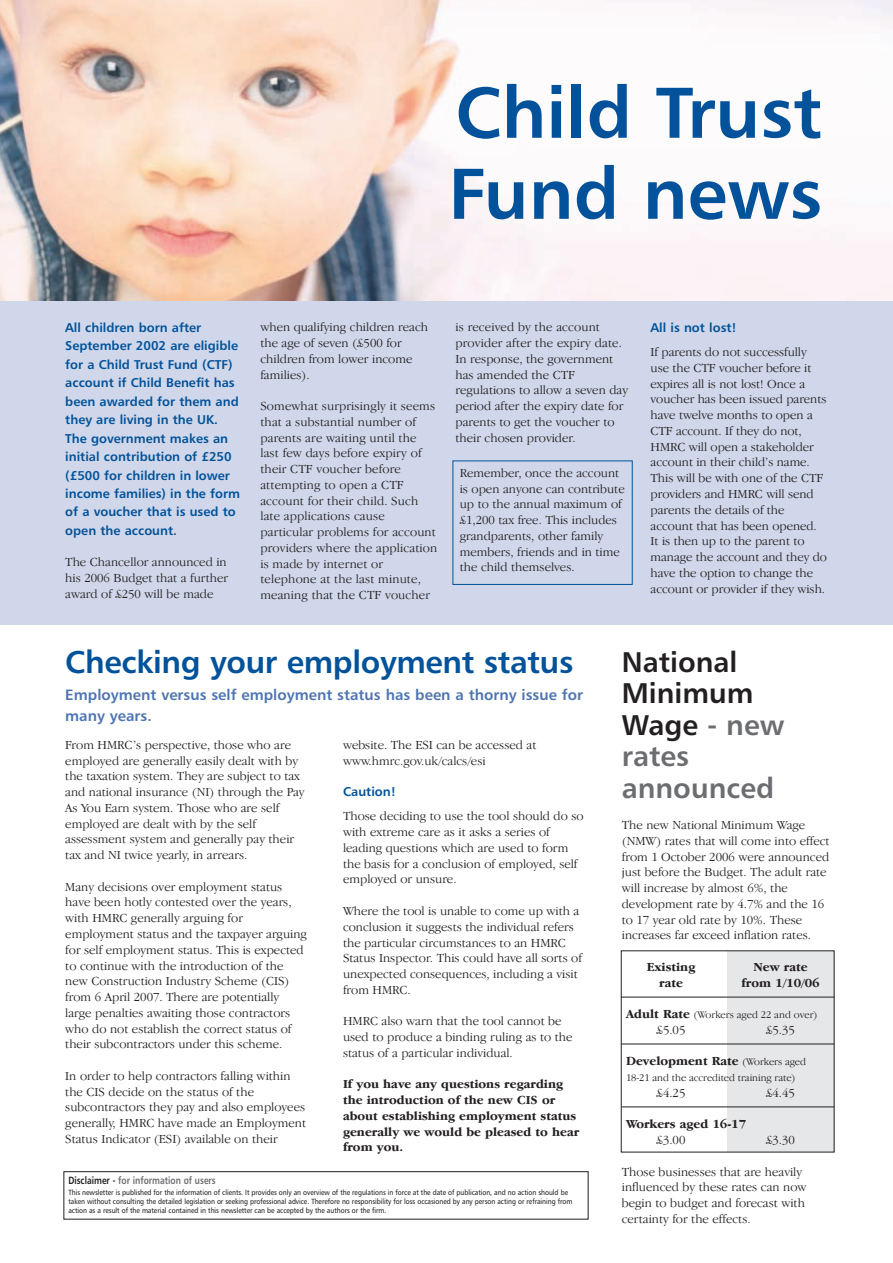
<style>
.page{position:relative;width:893px;height:1263px;background:#fff}
.page>*{position:absolute;margin:0;border:0;box-sizing:border-box;transform-origin:0 0}
.t1{font:72px/81px "Humanist 777 BT Bold B";color:#01529a}
.t2{font:31.5px "Humanist 777 BT Bold B";letter-spacing:-.01em;color:#01529a}
.t3{font:28.5px/31.5px "Humanist 777 BT Bold B";color:#231f20}
.t4{font:15px/21px "Humanist 777 BT Bold B";color:#4d74b2}
.t5{font:300 12.75px/15.8px "Garamond IT Cby BT";color:#231f20}
.t6{font:12.75px/18.5px "Humanist 777 BT Bold B";color:#01529a}
.t7{font:700 12.75px/15.8px "Garamond IT Cby BT";color:#231f20}
.t8{font:300 10.5px "Garamond IT Cby BT";letter-spacing:-.005em;color:#231f20}
.t9{font:10.5px "Humanist 777 BT Bold B";color:#6c6d70;scale:.8 1}
.t10{font:7.5px/9px "Humanist 777 BT Roman B";letter-spacing:-.005em;color:#231f20;scale:.9 1}
.s1{color:#231f20}
.s2{color:#6c6d70}
.s3{font-weight:700;font-size:12.75px}
.s4{font-weight:300;font-size:10.5px}
</style>
<div class="page">
<div style="left:0;top:298px;width:893px;height:327px;background:#d0d7ea"></div>
<img style="left:0;top:0;width:893px;height:300px">
<div style="left:64px;top:1171px;width:524px;height:48px;border:1px solid #231f20"></div>
<div style="left:727px;top:951px;width:107px;height:201px;background:#e6e7e9"></div>
<hr style="left:621px;top:997px;width:213px;height:1px;background:#231f20">
<hr style="left:621px;top:1043px;width:213px;height:1px;background:#231f20">
<hr style="left:621px;top:1106px;width:213px;height:1px;background:#231f20">
<div style="left:453px;top:461px;width:179px;height:124px;border:1px solid #01529a"></div>
<h1 class="t1" style="left:449px;top:78px;width:375px">Child Trust<br>Fund news</h1>
<p class="t6" style="left:65px;top:319px;width:176px">All children born after<br>September 2002 are eligible for a Child Trust Fund (CTF) account if Child Benefit has been awarded for them and they are living in the UK.<br>The government makes an initial contribution of £250 (£500 for children in lower income families) in the form of a voucher that is used to open the account.</p>
<p class="t5" style="left:65px;top:555px;width:164px;text-align:justify">The Chancellor announced in his 2006 Budget that a further award of £250 will be made</p>
<p class="t5" style="left:260px;top:320px;width:169px">when qualifying children reach the age of seven (£500 for children from lower income families).</p>
<p class="t5" style="left:260px;top:399px;width:178px">Somewhat surprisingly it seems that a substantial number of parents are waiting until the last few days before expiry of their CTF voucher before attempting to open a CTF account for their child. Such late applications cause particular problems for account providers where the application is made by internet or telephone at the last minute, meaning that the CTF voucher</p>
<p class="t5" style="left:455px;top:320px;width:174px">is received by the account provider after the expiry date.<br>In response, the government has amended the CTF regulations to allow a seven day period after the expiry date for parents to get the voucher to their chosen provider.</p>
<p class="t5" style="left:460px;top:466px;width:166px">Remember, once the account is open anyone can contribute up to the annual maximum of £1,200 tax free. This includes grandparents, other family members, friends and in time the child themselves.</p>
<p class="t6" style="left:651px;top:319px;width:88px">All is not lost!</p>
<p class="t5" style="left:651px;top:345px;width:178px">If parents do not successfully use the CTF voucher before it expires all is not lost! Once a voucher has been issued parents have twelve months to open a<br>CTF account. If they do not,<br>HMRC will open a stakeholder account in their child’s name.<br>This will be with one of the CTF providers and HMRC will send parents the details of the account that has been opened.<br>It is then up to the parent to manage the account and they do have the option to change the account or provider if they wish.</p>
<h2 class="t2" style="left:65px;top:650px;width:510px">Checking your employment status</h2>
<p class="t4" style="left:65px;top:686px;width:519px">Employment versus self employment status has been a thorny issue for many years.</p>
<p class="t5" style="left:65px;top:738px;width:241px">From HMRC’s perspective, those who are employed are generally easily dealt with by the taxation system. They are subject to tax and national insurance (NI) through the Pay As You Earn system. Those who are self employed are dealt with by the self assessment system and generally pay their tax and NI twice yearly, in arrears.</p>
<p class="t5" style="left:65px;top:880px;width:243px">Many decisions over employment status have been hotly contested over the years, with HMRC generally arguing for employment status and the taxpayer arguing for self employment status. This is expected to continue with the introduction of the new Construction Industry Scheme (CIS) from 6 April 2007. There are potentially large penalties awaiting those contractors who do not establish the correct status of their subcontractors under this scheme.</p>
<p class="t5" style="left:65px;top:1069px;width:242px">In order to help contractors falling within the CIS decide on the status of the subcontractors they pay and also employees generally, HMRC have made an Employment Status Indicator (ESI) available on their</p>
<p class="t5" style="left:343px;top:738px;width:195px">website. The ESI can be accessed at www.hmrc.gov.uk/calcs/esi</p>
<p class="t6" style="left:343px;top:783px;width:55px">Caution!</p>
<p class="t5" style="left:343px;top:810px;width:242px">Those deciding to use the tool should do so with extreme care as it asks a series of leading questions which are used to form the basis for a conclusion of employed, self employed or unsure.</p>
<p class="t5" style="left:343px;top:904px;width:241px">Where the tool is unable to come up with a conclusion it suggests the individual refers the particular circumstances to an HMRC Status Inspector. This could have all sorts of unexpected consequences, including a visit from HMRC.</p>
<p class="t5" style="left:343px;top:1014px;width:231px">HMRC also warn that the tool cannot be used to produce a binding ruling as to the status of a particular individual.</p>
<p class="t7" style="left:343px;top:1078px;width:238px">If you have any questions regarding the introduction of the new CIS or about establishing employment status generally we would be pleased to hear from you.</p>
<p class="t9" style="left:68px;top:1176px;width:186px"><span class="s1">Disclaimer -</span> for information of users</p>
<p class="t10" style="left:68px;top:1188px;width:561px">This newsletter is published for the information of clients. It provides only an overview of the regulations in force at the date of publication, and no action should be taken without consulting the detailed legislation or seeking professional advice. Therefore no responsibility for loss occasioned by any person acting or refraining from action as a result of the material contained in this newsletter can be accepted by the authors or the firm.</p>
<h3 class="t3" style="left:622px;top:648px;width:164px">National<br>Minimum<br>Wage <span class="s2">- new rates announced</span></h3>
<p class="t5" style="left:622px;top:818px;width:209px">The new National Minimum Wage (NMW) rates that will come into effect from 1 October 2006 were announced just before the Budget. The adult rate will increase by almost 6%, the development rate by 4.7% and the 16 to 17 year old rate by 10%. These increases far exceed inflation rates.</p>
<p class="t7" style="left:647px;top:960px;width:50px">Existing</p>
<p class="t7" style="left:753px;top:960px;width:56px">New rate</p>
<p class="t7" style="left:659px;top:976px;width:25px">rate</p>
<p class="t7" style="left:741px;top:976px;width:80px">from 1/10/06</p>
<p class="t8" style="left:626px;top:1011px;width:193px"><span class="s3">Adult Rate</span> (Workers aged 22 and over)</p>
<p class="t5" style="left:657px;top:1023px;width:30px">£5.05</p>
<p class="t5" style="left:766px;top:1023px;width:30px">£5.35</p>
<p class="t7" style="left:626px;top:1055px;width:182px">Development Rate <span class="s4">(Workers aged</span></p>
<p class="t8" style="left:626px;top:1074px;width:171px">18-21 and the accredited training rate)</p>
<p class="t5" style="left:657px;top:1086px;width:30px">£4.25</p>
<p class="t5" style="left:766px;top:1086px;width:30px">£4.45</p>
<p class="t7" style="left:626px;top:1118px;width:122px">Workers aged 16-17</p>
<p class="t5" style="left:657px;top:1133px;width:30px">£3.00</p>
<p class="t5" style="left:766px;top:1133px;width:30px">£3.30</p>
<p class="t5" style="left:622px;top:1165px;width:186px">Those businesses that are heavily influenced by these rates can now begin to budget and forecast with certainty for the effects.</p>
</div>
